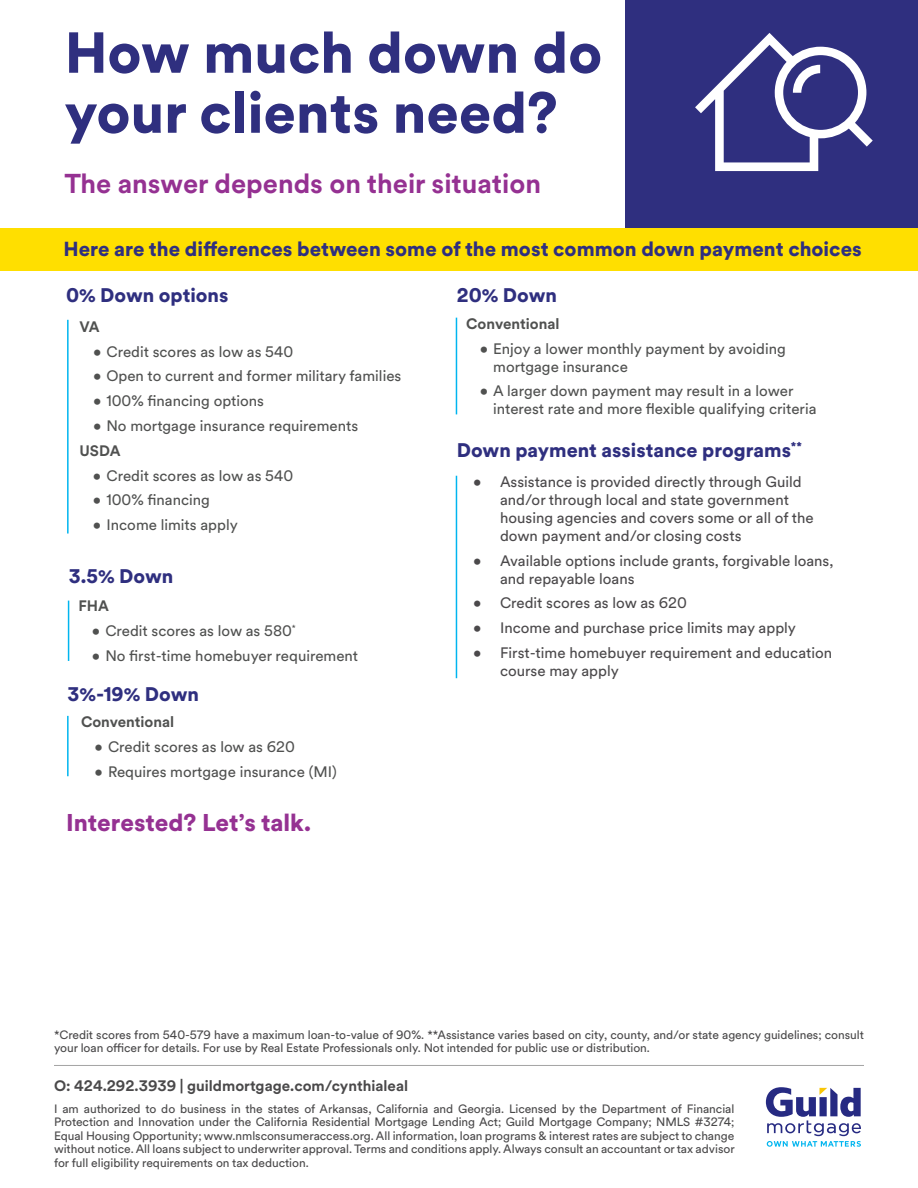
<style>
.page{position:relative;width:918px;height:1188px;background:#fff}
.page>*{position:absolute;margin:0;border:0;box-sizing:border-box;transform-origin:0 0}
.t1{font:900 57px/60px "Guild Circular";color:#2f2f7f}
.t2{font:700 27px "Guild Circular";color:#953192}
.t3{font:900 24px "Guild Circular";color:#953192}
.t4{font:900 20.1px "Guild Circular";color:#2f2f7f}
.t5{font:900 19.5px "Guild Circular";color:#2f2f7f}
.t6{font:15px/18px "Guild Circular";color:#505150}
.t7{font:15px/18px "Guild Circular";color:#4b494b}
.t8{font:700 15px "Guild Circular";color:#4a494a}
.t9{font:700 15px "Guild Circular";color:#505150}
.t10{font:12px/13.5px "Guild Circular";letter-spacing:-.005em;color:#4a494a;text-align:justify}
</style>
<div class="page">
<div style="left:625px;top:0;width:293px;height:230px;background:#2f2f7f"></div>
<div style="left:0;top:228px;width:918px;height:43px;background:#ffdf00"></div>
<hr style="left:68px;top:601px;width:1px;height:60px;background:#00b5ef">
<hr style="left:67px;top:320px;width:2px;height:214px;background:#00b5ef">
<hr style="left:456px;top:318px;width:1px;height:96px;background:#00b5ef">
<hr style="left:67px;top:716px;width:2px;height:60px;background:#00b5ef">
<hr style="left:456px;top:476px;width:1px;height:202px;background:#00b5ef">
<svg style="left:695px;top:33px;width:178px;height:138px"></svg>
<svg style="left:766px;top:1087px;width:95px;height:60px"></svg>
<hr style="left:54px;top:1065px;width:810px;height:1px;background:#a4a4a4">
<h1 class="t1" style="left:65px;top:21px;width:539px">How much down do your clients need?</h1>
<h2 class="t2" style="left:65px;top:165px;width:478px">The answer depends on their situation</h2>
<h3 class="t4" style="left:64px;top:235px;width:800px">Here are the differences between some of the most common down payment choices</h3>
<h3 class="t5" style="left:66px;top:282px;width:164px">0% Down options</h3>
<p class="t9" style="left:80px;top:316px;width:22px">VA</p>
<p class="t6" style="left:93px;top:342px;width:202px">• Credit scores as low as 540</p>
<p class="t6" style="left:93px;top:366px;width:310px">• Open to current and former military families</p>
<p class="t6" style="left:93px;top:391px;width:173px">• 100% financing options</p>
<p class="t6" style="left:93px;top:416px;width:267px">• No mortgage insurance requirements</p>
<p class="t9" style="left:80px;top:440px;width:43px">USDA</p>
<p class="t6" style="left:93px;top:466px;width:202px">• Credit scores as low as 540</p>
<p class="t6" style="left:93px;top:491px;width:119px">• 100% financing</p>
<p class="t6" style="left:93px;top:515px;width:146px">• Income limits apply</p>
<h3 class="t5" style="left:69px;top:563px;width:106px">3.5% Down</h3>
<p class="t9" style="left:78px;top:595px;width:32px">FHA</p>
<p class="t6" style="left:92px;top:621px;width:206px">• Credit scores as low as 580<sup>*</sup></p>
<p class="t6" style="left:92px;top:646px;width:268px">• No first-time homebuyer requirement</p>
<h3 class="t5" style="left:68px;top:681px;width:133px">3%-19% Down</h3>
<p class="t9" style="left:81px;top:712px;width:95px">Conventional</p>
<p class="t6" style="left:94px;top:737px;width:202px">• Credit scores as low as 620</p>
<p class="t6" style="left:94px;top:762px;width:244px">• Requires mortgage insurance (MI)</p>
<h3 class="t3" style="left:66px;top:806px;width:247px">Interested? Let’s talk.</h3>
<h3 class="t5" style="left:457px;top:282px;width:102px">20% Down</h3>
<p class="t9" style="left:466px;top:313px;width:95px">Conventional</p>
<p class="t6" style="left:493px;top:339px;width:294px;text-indent:-14px">• Enjoy a lower monthly payment by avoiding mortgage insurance</p>
<p class="t6" style="left:493px;top:381px;width:325px;text-indent:-14px">• A larger down payment may result in a lower interest rate and more flexible qualifying criteria</p>
<h3 class="t5" style="left:457px;top:436px;width:347px">Down payment assistance programs<sup>**</sup></h3>
<p class="t7" style="left:500px;top:472px;width:315px;text-indent:-27px">• Assistance is provided directly through Guild and/or through local and state government housing agencies and covers some or all of the down payment and/or closing costs</p>
<p class="t7" style="left:500px;top:551px;width:335px;text-indent:-27px">• Available options include grants, forgivable loans, and repayable loans</p>
<p class="t7" style="left:473px;top:594px;width:215px">• Credit scores as low as 620</p>
<p class="t7" style="left:473px;top:618px;width:324px">• Income and purchase price limits may apply</p>
<p class="t7" style="left:500px;top:643px;width:334px;text-indent:-27px">• First-time homebuyer requirement and education course may apply</p>
<p class="t10" style="left:54px;top:1027px;width:811px">*Credit scores from 540-579 have a maximum loan-to-value of 90%. **Assistance varies based on city, county, and/or state agency guidelines; consult your loan officer for details. For use by Real Estate Professionals only. Not intended for public use or distribution.</p>
<p class="t8" style="left:54px;top:1075px;width:356px">O: 424.292.3939 | guildmortgage.com/cynthialeal</p>
<p class="t10" style="left:54px;top:1101px;width:682px">I am authorized to do business in the states of Arkansas, California and Georgia. Licensed by the Department of Financial Protection and Innovation under the California Residential Mortgage Lending Act; Guild Mortgage Company; NMLS #3274; Equal Housing Opportunity; www.nmlsconsumeraccess.org. All information, loan programs &amp; interest rates are subject to change without notice. All loans subject to underwriter approval. Terms and conditions apply. Always consult an accountant or tax advisor for full eligibility requirements on tax deduction.</p>
</div>
